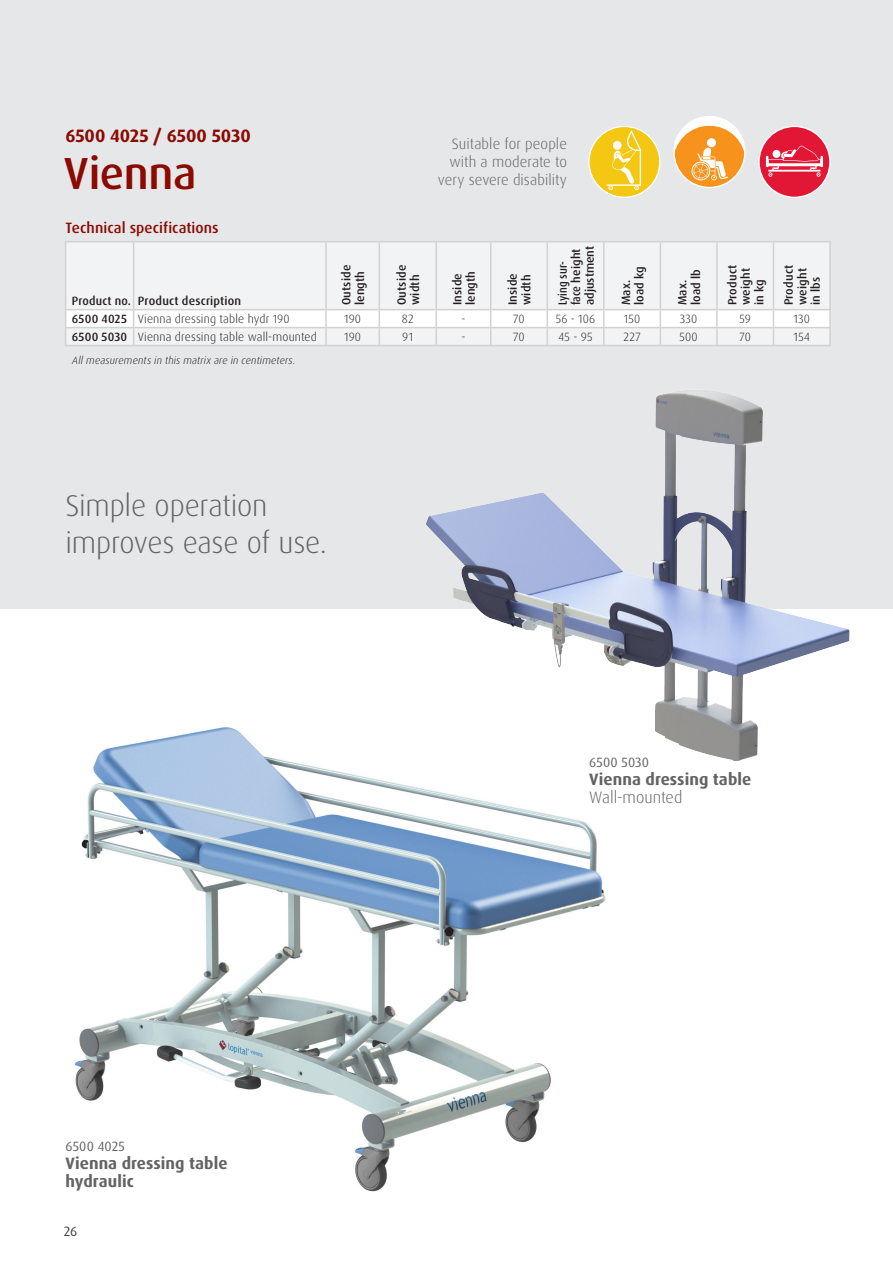
<style>
.page{position:relative;width:893px;height:1263px;background:#fff}
.page>*{position:absolute;margin:0;border:0;box-sizing:border-box;transform-origin:0 0}
.t1{font:500 45px "Dax Pro";letter-spacing:-.01em;color:#8b0a02}
.Bodytekst{font:300 30px "Dax Pro";letter-spacing:-.01em;color:#636366}
.t2{font:700 18px "Dax Pro";letter-spacing:-.005em;color:#8b0a02}
.bodytekst{font:700 16.5px "Dax Pro";letter-spacing:.005em;color:#636366}
.bodytekst-2{font:300 16.5px "Dax Pro";color:#636366}
.Bodytekst-2{font:300 15px/18px "Dax Pro";letter-spacing:.005em;color:#636366;text-align:right}
.Bodytekst-3{font:500 15px "Dax Pro";letter-spacing:.005em;color:#8b0a02}
.bodytekst-3{font:13.5px "Dax Pro";letter-spacing:.01em;color:#636366}
.t3{font:13.5px "Dax Pro";color:#3e3e3f}
.Bodytekst-4{font:500 12px/13.5px "Dax Pro";letter-spacing:.015em;color:#231f20}
.Bodytekst-5{font:300 12px "Dax Pro";letter-spacing:.015em;color:#231f20}
.Bodytekst-6{font:500 12px/13.5px "Dax Pro";letter-spacing:.015em;color:#231f20;scale:.86 1}
.t4{font:italic 300 10.5px "Dax Pro";letter-spacing:.015em;color:#231f20}
</style>
<div class="page">
<img style="left:74px;top:727px;width:532px;height:465px">
<div style="left:0;top:0;width:893px;height:608px;background:#e6e7e9"></div>
<div style="left:67px;top:243px;width:762px;height:65px;background:#f2f3f4"></div>
<hr style="left:65px;top:241px;width:69px;height:1px;background:#d1d2d4">
<hr style="left:65px;top:242px;width:1px;height:67px;background:#d1d2d4">
<hr style="left:134px;top:241px;width:192px;height:1px;background:#d1d2d4">
<hr style="left:133px;top:242px;width:1px;height:67px;background:#d1d2d4">
<hr style="left:326px;top:241px;width:53px;height:1px;background:#d1d2d4">
<hr style="left:325px;top:242px;width:2px;height:67px;background:#d1d2d4">
<hr style="left:379px;top:241px;width:57px;height:1px;background:#d1d2d4">
<hr style="left:379px;top:242px;width:1px;height:67px;background:#d1d2d4">
<hr style="left:436px;top:241px;width:55px;height:1px;background:#d1d2d4">
<hr style="left:436px;top:242px;width:1px;height:67px;background:#d1d2d4">
<hr style="left:491px;top:241px;width:56px;height:1px;background:#d1d2d4">
<hr style="left:490px;top:242px;width:1px;height:67px;background:#d1d2d4">
<hr style="left:547px;top:241px;width:57px;height:1px;background:#d1d2d4">
<hr style="left:546px;top:242px;width:2px;height:67px;background:#d1d2d4">
<hr style="left:604px;top:241px;width:56px;height:1px;background:#d1d2d4">
<hr style="left:603px;top:242px;width:2px;height:67px;background:#d1d2d4">
<hr style="left:660px;top:241px;width:57px;height:1px;background:#d1d2d4">
<hr style="left:660px;top:242px;width:1px;height:67px;background:#d1d2d4">
<hr style="left:717px;top:241px;width:56px;height:1px;background:#d1d2d4">
<hr style="left:716px;top:242px;width:2px;height:67px;background:#d1d2d4">
<hr style="left:773px;top:241px;width:58px;height:1px;background:#d1d2d4">
<hr style="left:773px;top:242px;width:1px;height:67px;background:#d1d2d4">
<hr style="left:829px;top:242px;width:2px;height:67px;background:#d1d2d4">
<hr style="left:65px;top:309px;width:69px;height:1px;background:#d1d2d4">
<hr style="left:134px;top:309px;width:192px;height:1px;background:#d1d2d4">
<hr style="left:326px;top:309px;width:53px;height:1px;background:#d1d2d4">
<hr style="left:379px;top:309px;width:57px;height:1px;background:#d1d2d4">
<hr style="left:436px;top:309px;width:55px;height:1px;background:#d1d2d4">
<hr style="left:491px;top:309px;width:56px;height:1px;background:#d1d2d4">
<hr style="left:547px;top:309px;width:57px;height:1px;background:#d1d2d4">
<hr style="left:604px;top:309px;width:56px;height:1px;background:#d1d2d4">
<hr style="left:660px;top:309px;width:57px;height:1px;background:#d1d2d4">
<hr style="left:717px;top:309px;width:56px;height:1px;background:#d1d2d4">
<hr style="left:773px;top:309px;width:58px;height:1px;background:#d1d2d4">
<svg style="left:65px;top:310px;width:766px;height:35px"></svg>
<hr style="left:65px;top:345px;width:69px;height:1px;background:#d1d2d4">
<hr style="left:134px;top:345px;width:192px;height:1px;background:#d1d2d4">
<hr style="left:326px;top:345px;width:53px;height:1px;background:#d1d2d4">
<hr style="left:379px;top:345px;width:57px;height:1px;background:#d1d2d4">
<hr style="left:436px;top:345px;width:55px;height:1px;background:#d1d2d4">
<hr style="left:491px;top:345px;width:56px;height:1px;background:#d1d2d4">
<hr style="left:547px;top:345px;width:57px;height:1px;background:#d1d2d4">
<hr style="left:604px;top:345px;width:56px;height:1px;background:#d1d2d4">
<hr style="left:660px;top:345px;width:57px;height:1px;background:#d1d2d4">
<hr style="left:717px;top:345px;width:56px;height:1px;background:#d1d2d4">
<hr style="left:773px;top:345px;width:58px;height:1px;background:#d1d2d4">
<img style="left:417px;top:390px;width:453px;height:409px">
<svg style="left:590px;top:126px;width:70px;height:71px"></svg>
<div style="left:588px;top:126px;width:72px;height:72px;border:1px solid #fff;border-radius:50%"></div>
<div style="left:674px;top:117px;width:71px;height:70px;background:#fff;border-radius:50%"></div>
<svg style="left:675px;top:126px;width:69px;height:61px"></svg>
<div style="left:673px;top:116px;width:73px;height:72px;border:1px solid #fff;border-radius:50%"></div>
<div style="left:759px;top:126px;width:71px;height:71px;background:#e21736;border-radius:50%"></div>
<svg style="left:766px;top:145px;width:57px;height:32px"></svg>
<div style="left:758px;top:126px;width:73px;height:72px;border:1px solid #fff;border-radius:50%"></div>
<p class="t2" style="left:65px;top:124px;width:187px">6500 4025 / 6500 5030</p>
<p class="t1" style="left:64px;top:144px;width:134px">Vienna</p>
<p class="Bodytekst-3" style="left:66px;top:218px;width:155px">Technical specifications</p>
<p class="Bodytekst-4" style="left:72px;top:295px;width:60px">Product no.</p>
<p class="Bodytekst-4" style="left:138px;top:295px;width:105px">Product description</p>
<p class="Bodytekst-2" style="left:438px;top:135px;width:131px">Suitable for people with a moderate to very severe disability</p>
<p class="Bodytekst-4" style="left:340px;top:305px;width:42px;rotate:-90deg">Outside length</p>
<p class="Bodytekst-4" style="left:395px;top:305px;width:42px;rotate:-90deg">Outside width</p>
<p class="Bodytekst-4" style="left:451px;top:305px;width:36px;rotate:-90deg">Inside length</p>
<p class="Bodytekst-4" style="left:506px;top:305px;width:34px;rotate:-90deg">Inside width</p>
<p class="Bodytekst-6" style="left:556px;top:305px;width:71px;rotate:-90deg">Lying sur&shy;face height adjustment</p>
<p class="Bodytekst-4" style="left:619px;top:305px;width:41px;rotate:-90deg">Max. load kg</p>
<p class="Bodytekst-4" style="left:676px;top:305px;width:38px;rotate:-90deg">Max. load lb</p>
<p class="Bodytekst-4" style="left:726px;top:305px;width:42px;rotate:-90deg">Product weight in kg</p>
<p class="Bodytekst-4" style="left:782px;top:305px;width:42px;rotate:-90deg">Product weight in lbs</p>
<p class="Bodytekst-4" style="left:72px;top:312px;width:57px">6500 4025</p>
<p class="Bodytekst-5" style="left:138px;top:311px;width:153px">Vienna dressing table hydr 190</p>
<p class="Bodytekst-5" style="left:344px;top:311px;width:18px">190</p>
<p class="Bodytekst-5" style="left:402px;top:311px;width:13px">82</p>
<p class="Bodytekst-5" style="left:461px;top:311px;width:6px">-</p>
<p class="Bodytekst-5" style="left:513px;top:311px;width:13px">70</p>
<p class="Bodytekst-5" style="left:556px;top:311px;width:41px">56 - 106</p>
<p class="Bodytekst-5" style="left:624px;top:311px;width:18px">150</p>
<p class="Bodytekst-5" style="left:680px;top:311px;width:19px">330</p>
<p class="Bodytekst-5" style="left:739px;top:311px;width:13px">59</p>
<p class="Bodytekst-5" style="left:793px;top:311px;width:18px">130</p>
<p class="Bodytekst-4" style="left:72px;top:330px;width:57px">6500 5030</p>
<p class="Bodytekst-5" style="left:138px;top:329px;width:181px">Vienna dressing table wall-mounted</p>
<p class="Bodytekst-5" style="left:344px;top:329px;width:18px">190</p>
<p class="Bodytekst-5" style="left:402px;top:329px;width:13px">91</p>
<p class="Bodytekst-5" style="left:461px;top:329px;width:6px">-</p>
<p class="Bodytekst-5" style="left:513px;top:329px;width:13px">70</p>
<p class="Bodytekst-5" style="left:559px;top:329px;width:35px">45 - 95</p>
<p class="Bodytekst-5" style="left:623px;top:329px;width:19px">227</p>
<p class="Bodytekst-5" style="left:679px;top:329px;width:20px">500</p>
<p class="Bodytekst-5" style="left:739px;top:329px;width:13px">70</p>
<p class="Bodytekst-5" style="left:794px;top:329px;width:18px">154</p>
<p class="t4" style="left:72px;top:354px;width:225px">All measurements in this matrix are in centimeters.</p>
<p class="Bodytekst" style="left:65px;top:486px;width:204px">Simple operation</p>
<p class="Bodytekst" style="left:65px;top:524px;width:263px">improves ease of use.</p>
<p class="bodytekst-3" style="left:65px;top:1138px;width:61px">6500 4025</p>
<p class="bodytekst" style="left:65px;top:1153px;width:164px">Vienna dressing table</p>
<p class="bodytekst" style="left:65px;top:1171px;width:70px">hydraulic</p>
<p class="t3" style="left:64px;top:1223px;width:15px">26</p>
<p class="bodytekst-3" style="left:589px;top:753px;width:61px">6500 5030</p>
<p class="bodytekst" style="left:589px;top:768px;width:164px">Vienna dressing table</p>
<p class="bodytekst-2" style="left:589px;top:786px;width:95px">Wall-mounted</p>
</div>
